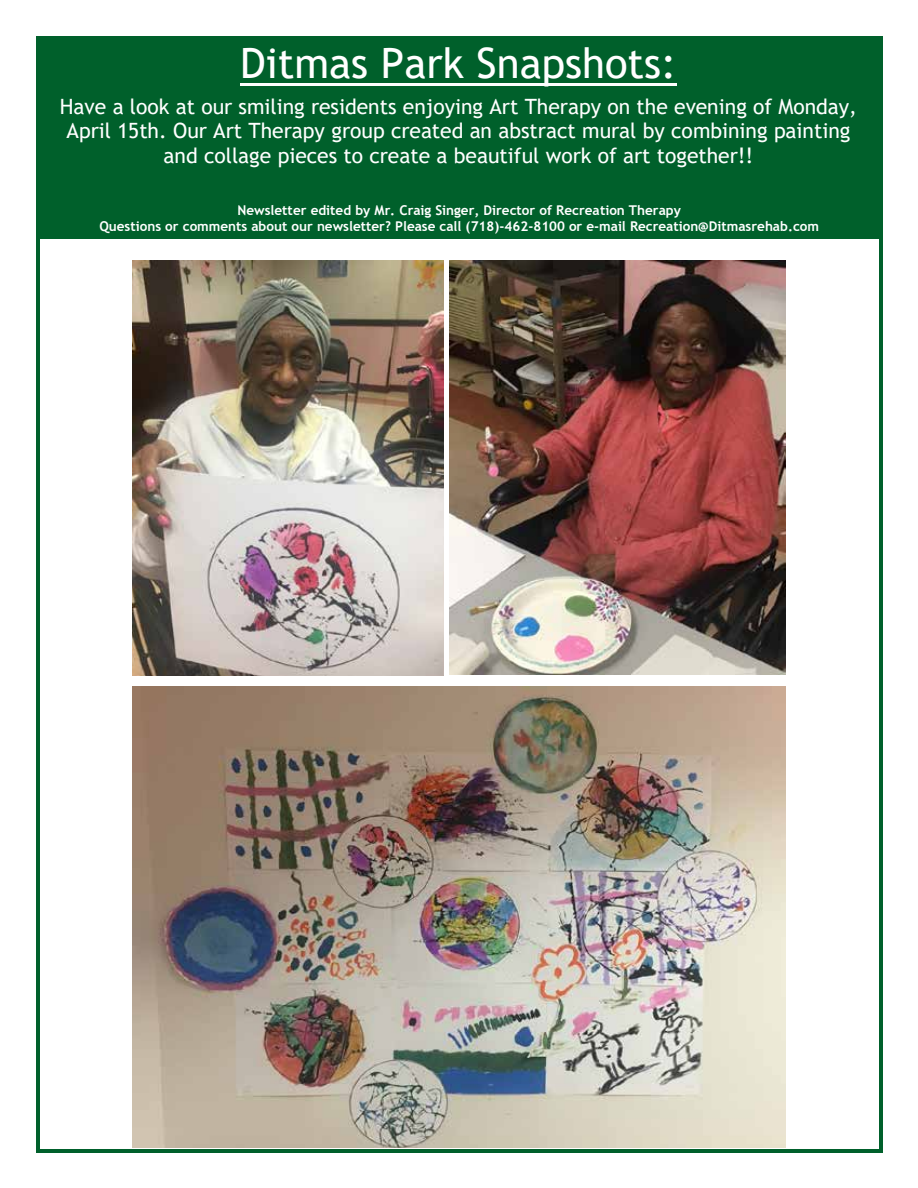
<style>
.page{position:relative;width:918px;height:1188px;background:#fff}
.page>*{position:absolute;margin:0;border:0;box-sizing:border-box;transform-origin:0 0}
.t1{font:42px "Trebuchet MS";color:#fff}
.t2{font:21px/24.5px "Trebuchet MS";color:#fff;text-align:center}
.t3{font:700 13.5px/15.6px "Trebuchet MS";color:#fff;text-align:center}
</style>
<div class="page">
<div style="left:38px;top:38px;width:841px;height:200px;background:#00602b"></div>
<hr style="left:240px;top:84px;width:437px;height:2px;background:#fff">
<hr style="left:39px;top:36px;width:840px;height:3px;background:#00602b">
<hr style="left:36px;top:39px;width:3px;height:1110px;background:#00602b">
<hr style="left:879px;top:39px;width:3px;height:1110px;background:#00602b">
<hr style="left:39px;top:1149px;width:840px;height:3px;background:#00602b">
<img style="left:133px;top:686px;width:652px;height:462px">
<img style="left:133px;top:260px;width:311px;height:415px">
<img style="left:450px;top:260px;width:336px;height:415px">
<h1 class="t1" style="left:240px;top:37px;width:438px">Ditmas Park Snapshots:</h1>
<p class="t2" style="left:60px;top:94px;width:799px">Have a look at our smiling residents enjoying Art Therapy on the evening of Monday,<br>April 15th. Our Art Therapy group created an abstract mural by combining painting and collage pieces to create a beautiful work of art together!!</p>
<p class="t3" style="left:99px;top:202px;width:721px">Newsletter edited by Mr. Craig Singer, Director of Recreation Therapy<br>Questions or comments about our newsletter? Please call (718)-462-8100 or e-mail Recreation@Ditmasrehab.com</p>
</div>
